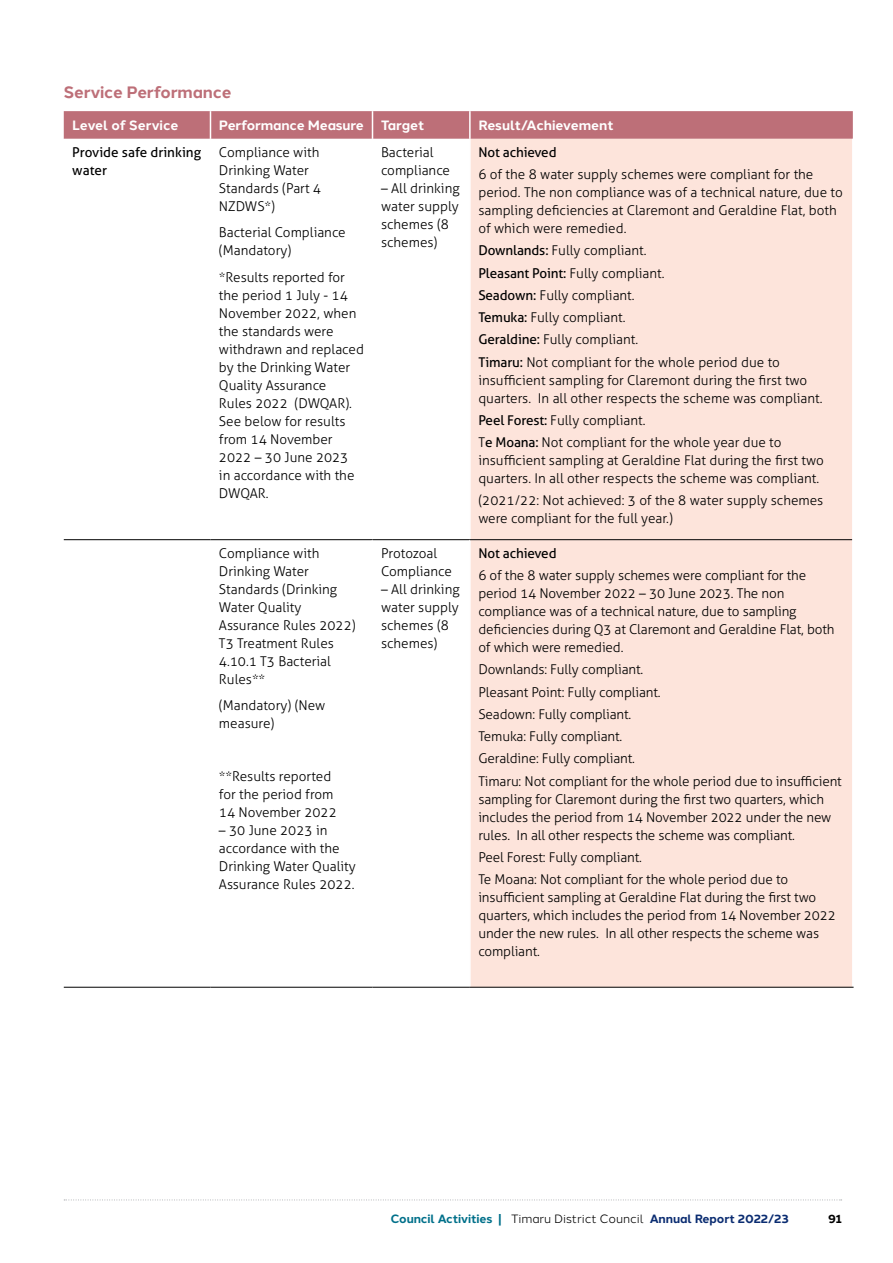
<style>
.page{position:relative;width:893px;height:1263px;background:#fff}
.page>*{position:absolute;margin:0;border:0;box-sizing:border-box;transform-origin:0 0}
.t1{font:700 16.5px "Halcom";letter-spacing:-.01em;color:#bd6f78}
.t2{font:300 13.5px/18px "Aller";color:#000}
.t3{font:700 13.5px "Halcom";letter-spacing:-.01em;color:#fff}
.t4{font:13.5px/18px "Aller";letter-spacing:-.01em;color:#000}
.t5{font:12px "Halcom";letter-spacing:-.01em;color:#000}
.t6{font:700 12px "Halcom";color:#000}
.s1{font-weight:400}
.s2{font-weight:700;color:#00708a}
.s3{font-weight:700;color:#0a2c71}
</style>
<div class="page">
<svg style="left:64px;top:1199px;width:778px;height:1px"></svg>
<div style="left:471px;top:139px;width:381px;height:848px;background:#fde4db"></div>
<hr style="left:210px;top:539px;width:162px;height:1px;background:#000">
<hr style="left:372px;top:539px;width:98px;height:1px;background:#000">
<hr style="left:470px;top:539px;width:382px;height:1px;background:#000">
<svg style="left:64px;top:111px;width:789px;height:28px;background:#be727a"></svg>
<hr style="left:64px;top:987px;width:146px;height:1px;background:#000">
<hr style="left:210px;top:987px;width:162px;height:1px;background:#000">
<hr style="left:372px;top:987px;width:98px;height:1px;background:#000">
<hr style="left:470px;top:987px;width:384px;height:1px;background:#000">
<hr style="left:64px;top:539px;width:146px;height:1px;background:#000">
<p class="t1" style="left:64px;top:79px;width:169px">Service Performance</p>
<p class="t3" style="left:72px;top:114px;width:108px">Level of Service</p>
<p class="t3" style="left:219px;top:114px;width:146px">Performance Measure</p>
<p class="t3" style="left:381px;top:114px;width:45px">Target</p>
<p class="t3" style="left:478px;top:114px;width:137px">Result/Achievement</p>
<p class="t4" style="left:72px;top:143px;width:130px">Provide safe drinking water</p>
<p class="t2" style="left:219px;top:143px;width:104px">Compliance with<br>Drinking Water<br>Standards (Part 4<br>NZDWS*)</p>
<p class="t2" style="left:219px;top:224px;width:128px">Bacterial Compliance (Mandatory)</p>
<p class="t2" style="left:219px;top:268px;width:146px">*Results reported for the period 1 July - 14<br>November 2022, when the standards were withdrawn and replaced by the Drinking Water<br>Quality Assurance<br>Rules 2022 (DWQAR).<br>See below for results from 14 November<br>2022 – 30 June 2023<br>in accordance with the<br>DWQAR.</p>
<p class="t4" style="left:478px;top:143px;width:80px">Not achieved</p>
<p class="t2" style="left:478px;top:165px;width:366px">6 of the 8 water supply schemes were compliant for the period. The non compliance was of a technical nature, due to sampling deficiencies at Claremont and Geraldine Flat, both of which were remedied.</p>
<p class="t2" style="left:478px;top:239px;width:303px;line-height:22.2px"><span class="s1">Downlands:</span> Fully compliant.<br><span class="s1">Pleasant Point:</span> Fully compliant.<br><span class="s1">Seadown:</span> Fully compliant.<br><span class="s1">Temuka:</span> Fully compliant.<br><span class="s1">Geraldine:</span> Fully compliant.<br><span class="s1">Timaru:</span> Not compliant for the whole period due to</p>
<p class="t2" style="left:478px;top:371px;width:346px">insufficient sampling for Claremont during the first two quarters. In all other respects the scheme was compliant.</p>
<p class="t2" style="left:478px;top:409px;width:305px;line-height:22.2px"><span class="s1">Peel Forest:</span> Fully compliant.<br>T<span class="s1">e Moana:</span> Not compliant for the whole year due to</p>
<p class="t2" style="left:478px;top:451px;width:347px">insufficient sampling at Geraldine Flat during the first two quarters. In all other respects the scheme was compliant.</p>
<p class="t2" style="left:478px;top:491px;width:346px">(2021/22: Not achieved: 3 of the 8 water supply schemes were compliant for the full year.)</p>
<p class="t2" style="left:381px;top:143px;width:71px">Bacterial compliance</p>
<p class="t2" style="left:381px;top:179px;width:80px">– All drinking water supply schemes (8 schemes)</p>
<p class="t2" style="left:219px;top:544px;width:138px">Compliance with<br>Drinking Water<br>Standards (Drinking<br>Water Quality<br>Assurance Rules 2022)<br>T3 Treatment Rules<br>4.10.1 T3 Bacterial<br>Rules**</p>
<p class="t2" style="left:219px;top:697px;width:108px">(Mandatory) (New measure)</p>
<p class="t2" style="left:219px;top:768px;width:119px">**Results reported for the period from<br>14 November 2022</p>
<p class="t2" style="left:219px;top:822px;width:138px">– 30 June 2023 in accordance with the<br>Drinking Water Quality<br>Assurance Rules 2022.</p>
<p class="t2" style="left:381px;top:544px;width:72px">Protozoal<br>Compliance</p>
<p class="t2" style="left:381px;top:580px;width:80px">– All drinking water supply schemes (8 schemes)</p>
<p class="t4" style="left:478px;top:544px;width:80px">Not achieved</p>
<p class="t2" style="left:478px;top:566px;width:358px">6 of the 8 water supply schemes were compliant for the period 14 November 2022 – 30 June 2023. The non compliance was of a technical nature, due to sampling deficiencies during Q3 at Claremont and Geraldine Flat, both of which were remedied.</p>
<p class="t2" style="left:478px;top:658px;width:365px;line-height:22.2px">Downlands: Fully compliant.<br>Pleasant Point: Fully compliant.<br>Seadown: Fully compliant.<br>Temuka: Fully compliant.<br>Geraldine: Fully compliant.<br>Timaru: Not compliant for the whole period due to insufficient</p>
<p class="t2" style="left:478px;top:790px;width:354px">sampling for Claremont during the first two quarters, which includes the period from 14 November 2022 under the new rules. In all other respects the scheme was compliant.</p>
<p class="t2" style="left:478px;top:846px;width:311px;line-height:22.2px">Peel Forest: Fully compliant.<br>Te Moana: Not compliant for the whole period due to</p>
<p class="t2" style="left:478px;top:888px;width:359px">insufficient sampling at Geraldine Flat during the first two quarters, which includes the period from 14 November 2022 under the new rules. In all other respects the scheme was compliant.</p>
<p class="t5" style="left:390px;top:1209px;width:400px"><span class="s2">Council Activities |</span> Timaru District Council <span class="s3">Annual Report 2022/23</span></p>
<p class="t6" style="left:828px;top:1209px;width:15px">91</p>
</div>
